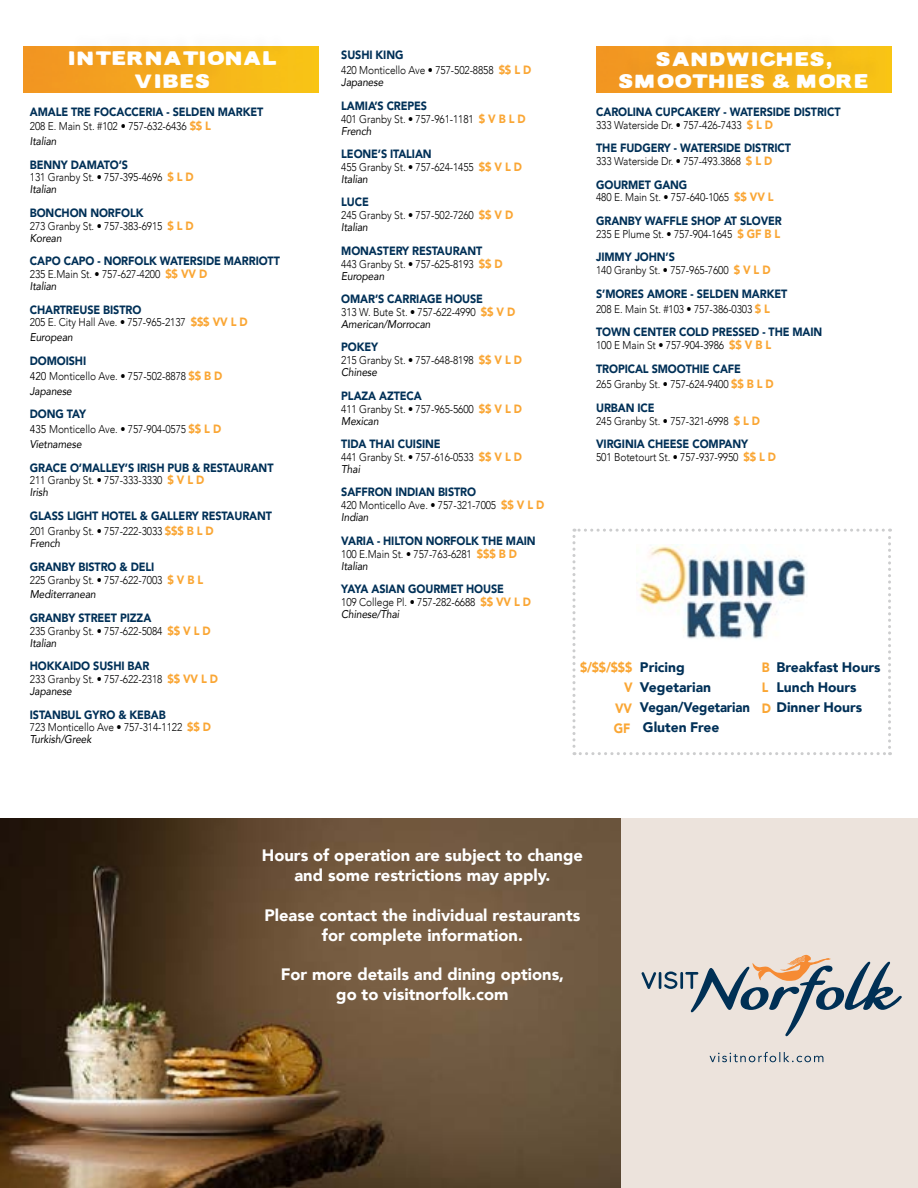
<style>
.page{position:relative;width:918px;height:1188px;background:#fff}
.page>*{position:absolute;margin:0;border:0;box-sizing:border-box;transform-origin:0 0}
.t1{font:19.65px/22.5px "Lance Sans Regular";color:#fff;text-align:center;scale:1.17 1}
.t2{font:900 16.5px/19.8px "Avenir";color:#fff;text-align:center}
.t3{font:900 13.8px/20px "Avenir";color:#003057}
.t4{font:900 13.5px/20.7px "Avenir";color:#faa634;text-align:justify;scale:.9 1}
.t5{font:900 12px "Avenir";letter-spacing:-.01em;color:#003057;scale:.9 1}
.t6{font:300 11.25px/12px "Avenir";letter-spacing:-.01em;color:#000;scale:.9 1}
.s1{font-weight:900;font-size:12px;color:#faa634}
.s2{font-weight:400;font-style:italic}
.s3{font-weight:400}
.s4{font-size:13.5px;color:#faa634}
</style>
<div class="page">
<div style="left:616px;top:819px;width:302px;height:369px;background:#ece3dc"></div>
<img style="left:24px;top:47px;width:295px;height:46px">
<img style="left:596px;top:47px;width:295px;height:46px">
<div style="left:620px;top:30px;width:264px;height:55px;background:#000;opacity:.03"></div>
<img style="left:0;top:819px;width:620px;height:369px">
<svg style="left:572px;top:529px;width:319px;height:226px"></svg>
<img style="left:637px;top:545px;width:170px;height:97px">
<svg style="left:642px;top:971px;width:35px;height:18px"></svg>
<hr style="left:680px;top:972px;width:3px;height:17px;background:#003055">
<svg style="left:685px;top:955px;width:217px;height:82px"></svg>
<svg style="left:710px;top:1052px;width:113px;height:10px"></svg>
<div style="left:70px;top:29px;width:224px;height:55px;background:#000;opacity:.03"></div>
<h1 class="t1" style="left:69px;top:47px;width:180px">INTERNATIONAL<br>VIBES</h1>
<p class="t5" style="left:30px;top:101px;width:261px">AMALE TRE FOCACCERIA - SELDEN MARKET</p>
<p class="t6" style="left:30px;top:118px;width:203px;line-height:15.3px">208 E. Main St. #102 • 757-632-6436 <span class="s1">$$ L<br></span><span class="s2">Italian</span></p>
<p class="t5" style="left:30px;top:154px;width:111px">BENNY DAMATO’S</p>
<p class="t6" style="left:30px;top:172px;width:184px">131 Granby St. • 757-395-4696 <span class="s1">$ L D<br></span><span class="s2">Italian</span></p>
<p class="t5" style="left:30px;top:203px;width:128px">BONCHON NORFOLK</p>
<p class="t6" style="left:30px;top:220px;width:184px">273 Granby St. • 757-383-6915 <span class="s1">$ L D<br></span><span class="s2">Korean</span></p>
<p class="t5" style="left:30px;top:251px;width:279px">CAPO CAPO - NORFOLK WATERSIDE MARRIOTT</p>
<p class="t6" style="left:30px;top:268px;width:199px">235 E.Main St. • 757-627-4200 <span class="s1">$$ VV D<br></span><span class="s2">Italian</span></p>
<p class="t5" style="left:30px;top:299px;width:125px">CHARTREUSE BISTRO</p>
<p class="t6" style="left:30px;top:315px;width:244px;line-height:14.5px">205 E. City Hall Ave. • 757-965-2137 <span class="s1">$$$ VV L D<br></span><span class="s2">European</span></p>
<p class="t5" style="left:30px;top:350px;width:64px">DOMOISHI</p>
<p class="t6" style="left:30px;top:369px;width:215px;line-height:14.5px"><span class="s3">420</span> Monticello Ave. • 757-502-8878 <span class="s1">$$ B D<br></span><span class="s2">Japanese</span></p>
<p class="t5" style="left:30px;top:404px;width:64px">DONG TAY</p>
<p class="t6" style="left:30px;top:422px;width:214px;line-height:14.5px"><span class="s3">435</span> Monticello Ave. • 757-904-0575 <span class="s1">$$ L D<br></span><span class="s2">Vietnamese</span></p>
<p class="t5" style="left:30px;top:457px;width:272px">GRACE O’MALLEY’S IRISH PUB &amp; RESTAURANT</p>
<p class="t6" style="left:30px;top:475px;width:195px">211 Granby St. • 757-333-3330 <span class="s1">$ V L D<br></span><span class="s2">Irish</span></p>
<p class="t5" style="left:30px;top:506px;width:271px">GLASS LIGHT HOTEL &amp; GALLERY RESTAURANT</p>
<p class="t6" style="left:30px;top:525px;width:206px">201 Granby St. • 757-222-3033 <span class="s1">$$$ B L D<br></span><span class="s2">French</span></p>
<p class="t5" style="left:30px;top:556px;width:140px">GRANBY BISTRO &amp; DELI</p>
<p class="t6" style="left:30px;top:573px;width:194px;line-height:14.5px">225 Granby St. • 757-622-7003 <span class="s1">$ V B L<br></span><span class="s2">Mediterranean</span></p>
<p class="t5" style="left:30px;top:607px;width:136px">GRANBY STREET PIZZA</p>
<p class="t6" style="left:30px;top:625px;width:202px">235 Granby St. • 757-622-5084 <span class="s1">$$ V L D<br></span><span class="s2">Italian</span></p>
<p class="t5" style="left:30px;top:656px;width:134px">HOKKAIDO SUSHI BAR</p>
<p class="t6" style="left:30px;top:673px;width:211px">233 Granby St. • 757-622-2318 <span class="s1">$$ VV L D<br></span><span class="s2">Japanese</span></p>
<p class="t5" style="left:30px;top:704px;width:152px">ISTANBUL GYRO &amp; KEBAB</p>
<p class="t6" style="left:30px;top:721px;width:203px">723 Monticello Ave • 757-314-1122 <span class="s1">$$ D<br></span><span class="s2">Turkish/Greek</span></p>
<p class="t5" style="left:341px;top:44px;width:71px">SUSHI KING</p>
<p class="t6" style="left:341px;top:64px;width:213px">420 Monticello Ave • 757-502-8858 <span class="s1">$$ L D<br></span><span class="s2">Japanese</span></p>
<p class="t5" style="left:341px;top:95px;width:97px">LAMIA’S CREPES</p>
<p class="t6" style="left:341px;top:113px;width:206px">401 Granby St. • 757-961-1181 <span class="s1">$ V B L D<br></span><span class="s2">French</span></p>
<p class="t5" style="left:341px;top:144px;width:102px">LEONE’S ITALIAN</p>
<p class="t6" style="left:341px;top:161px;width:202px">455 Granby St. • 757-624-1455 <span class="s1">$$ V L D<br></span><span class="s2">Italian</span></p>
<p class="t5" style="left:341px;top:192px;width:32px">LUCE</p>
<p class="t6" style="left:341px;top:209px;width:193px">245 Granby St. • 757-502-7260 <span class="s1">$$ V D<br></span><span class="s2">Italian</span></p>
<p class="t5" style="left:341px;top:240px;width:158px">MONASTERY RESTAURANT</p>
<p class="t6" style="left:341px;top:258px;width:181px">443 Granby St. • 757-625-8193 <span class="s1">$$ D<br></span><span class="s2">European</span></p>
<p class="t5" style="left:341px;top:289px;width:159px">OMAR’S CARRIAGE HOUSE</p>
<p class="t6" style="left:341px;top:306px;width:195px">313 W. Bute St. • 757-622-4990 <span class="s1">$$ V D<br></span><span class="s2">American/Morrocan</span></p>
<p class="t5" style="left:341px;top:337px;width:43px">POKEY</p>
<p class="t6" style="left:341px;top:354px;width:202px">215 Granby St. • 757-648-8198 <span class="s1">$$ V L D<br></span><span class="s2">Chinese</span></p>
<p class="t5" style="left:341px;top:385px;width:91px">PLAZA AZTECA</p>
<p class="t6" style="left:341px;top:403px;width:202px">411 Granby St. • 757-965-5600 <span class="s1">$$ V L D<br></span><span class="s2">Mexican</span></p>
<p class="t5" style="left:341px;top:434px;width:112px">TIDA THAI CUISINE</p>
<p class="t6" style="left:341px;top:451px;width:202px">441 Granby St. • 757-616-0533 <span class="s1">$$ V L D<br></span><span class="s2">Thai</span></p>
<p class="t5" style="left:341px;top:482px;width:151px">SAFFRON INDIAN BISTRO</p>
<p class="t6" style="left:341px;top:499px;width:227px">420 Monticello Ave. • 757-321-7005 <span class="s1">$$ V L D<br></span><span class="s2">Indian</span></p>
<p class="t5" style="left:341px;top:530px;width:218px">VARIA - HILTON NORFOLK THE MAIN</p>
<p class="t6" style="left:341px;top:548px;width:197px">100 E.Main St. • 757-763-6281 <span class="s1">$$$ B D<br></span><span class="s2">Italian</span></p>
<p class="t5" style="left:341px;top:579px;width:182px">YAYA ASIAN GOURMET HOUSE</p>
<p class="t6" style="left:341px;top:596px;width:212px">109 College Pl. • 757-282-6688 <span class="s1">$$ VV L D<br></span><span class="s2">Chinese/Thai</span></p>
<h1 class="t1" style="left:619px;top:48px;width:216px">SANDWICHES,<br>SMOOTHIES &amp; MORE</h1>
<p class="t5" style="left:596px;top:101px;width:273px">CAROLINA CUPCAKERY - WATERSIDE DISTRICT</p>
<p class="t6" style="left:596px;top:119px;width:198px">333 Waterside Dr. • 757-426-7433 <span class="s1">$ L D</span></p>
<p class="t5" style="left:596px;top:138px;width:218px">THE FUDGERY - WATERSIDE DISTRICT</p>
<p class="t6" style="left:596px;top:155px;width:197px">333 Waterside Dr. • 757-493.3868 <span class="s1">$ L D</span></p>
<p class="t5" style="left:596px;top:174px;width:103px">GOURMET GANG</p>
<p class="t6" style="left:596px;top:191px;width:199px">480 E. Main St. • 757-640-1065 <span class="s1">$$ VV L</span></p>
<p class="t5" style="left:596px;top:210px;width:208px">GRANBY WAFFLE SHOP AT SLOVER</p>
<p class="t6" style="left:596px;top:228px;width:206px">235 E Plume St. • 757-904-1645 <span class="s1">$ GF B L</span></p>
<p class="t5" style="left:596px;top:247px;width:89px">JIMMY JOHN’S</p>
<p class="t6" style="left:596px;top:264px;width:195px">140 Granby St. • 757-965-7600 <span class="s1">$ V L D</span></p>
<p class="t5" style="left:596px;top:283px;width:214px">S’MORES AMORE - SELDEN MARKET</p>
<p class="t6" style="left:596px;top:303px;width:195px">208 E. Main St. #103 • 757-386-0303 <span class="s1">$ L</span></p>
<p class="t5" style="left:596px;top:322px;width:253px">TOWN CENTER COLD PRESSED - THE MAIN</p>
<p class="t6" style="left:596px;top:339px;width:196px">100 E Main St • 757-904-3986 <span class="s1">$$ V B L</span></p>
<p class="t5" style="left:596px;top:358px;width:162px">TROPICAL SMOOTHIE CAFE</p>
<p class="t6" style="left:596px;top:378px;width:199px">265 Granby St. • 757-624-9400 <span class="s1">$$ B L D</span></p>
<p class="t5" style="left:596px;top:397px;width:67px">URBAN ICE</p>
<p class="t6" style="left:596px;top:415px;width:184px">245 Granby St. • 757-321-6998 <span class="s1">$ L D</span></p>
<p class="t5" style="left:596px;top:434px;width:170px">VIRGINIA CHEESE COMPANY</p>
<p class="t6" style="left:596px;top:451px;width:202px">501 Botetourt St. • 757-937-9950 <span class="s1">$$ L D</span></p>
<p class="t4" style="left:580px;top:657px;width:59px">$/$$/$$$</p>
<p class="t3" style="left:640px;top:657px;width:111px">Pricing<br>Vegetarian<br>Vegan/Vegetarian<br>Gluten Free</p>
<p class="t3" style="left:777px;top:657px;width:106px">Breakfast Hours</p>
<p class="t4" style="left:762px;top:657px;width:10px">B</p>
<p class="t3" style="left:777px;top:677px;width:82px">Lunch Hours</p>
<p class="t3" style="left:762px;top:697px;width:102px"><span class="s4">D</span> Dinner Hours</p>
<p class="t4" style="left:762px;top:676px;width:9px">L</p>
<p class="t4" style="left:614px;top:676px;width:23px;text-indent:10px">V VV GF</p>
<h2 class="t2" style="left:262px;top:845px;width:323px">Hours of operation are subject to change and some restrictions may apply.</h2>
<h2 class="t2" style="left:264px;top:905px;width:317px">Please contact the individual restaurants for complete information.</h2>
<h2 class="t2" style="left:281px;top:964px;width:285px">For more details and dining options, go to visitnorfolk.com</h2>
</div>
